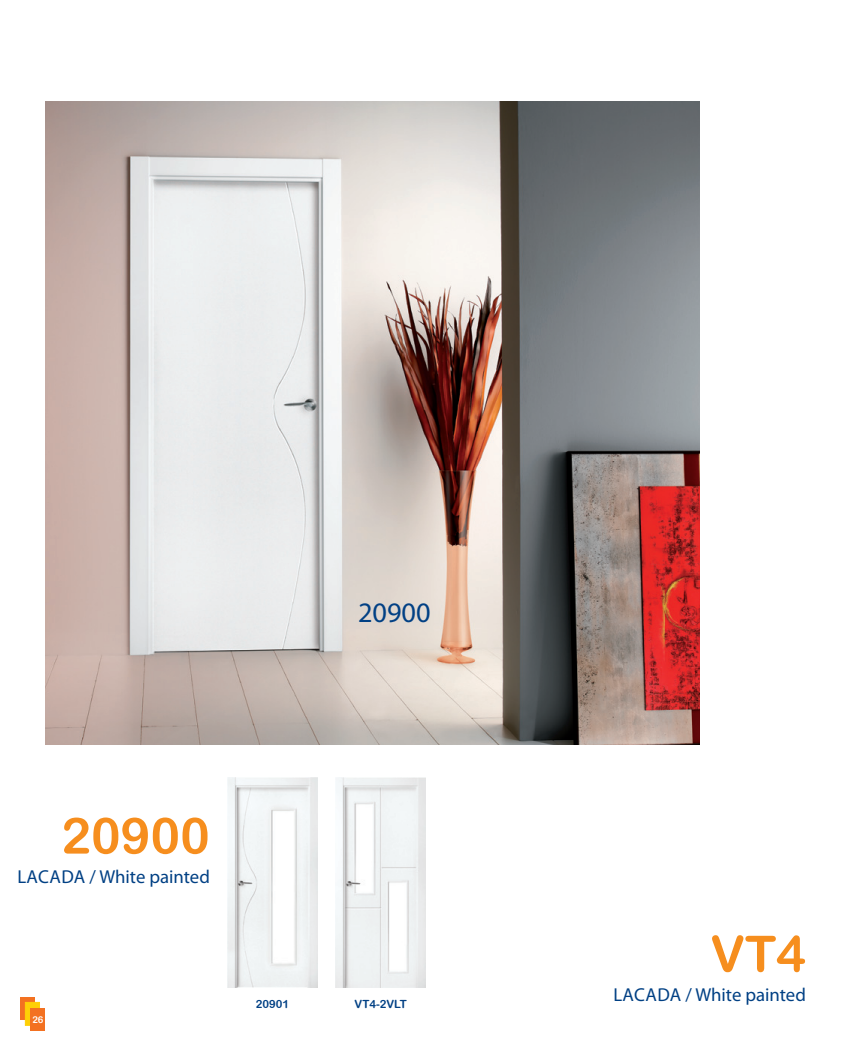
<style>
.page{position:relative;width:851px;height:1053px;background:#fff}
.page>*{position:absolute;margin:0;border:0;box-sizing:border-box;transform-origin:0 0}
.t1{font:50px "Arial Rounded MT Bold";color:#f68e1e}
.t2{font:28.25px "Myriad Pro";color:#014084}
.t3{font:18.75px "Myriad Pro";color:#014084}
.t4{font:11.25px "Arial Rounded MT Bold";color:#014084}
.t5{font:9.38px "Arial Rounded MT Bold";color:#fff}
</style>
<div class="page">
<div style="left:20px;top:996px;width:14px;height:23px;background:#f37121"></div>
<svg style="left:25px;top:1002px;width:14px;height:23px"></svg>
<div style="left:31px;top:1007px;width:14px;height:23px;background:#f37121"></div>
<img style="left:45px;top:101px;width:654px;height:643px">
<img style="left:336px;top:777px;width:89px;height:210px">
<img style="left:228px;top:777px;width:89px;height:210px">
<h2 class="t2" style="left:358px;top:595px;width:74px">20900</h2>
<h1 class="t1" style="left:61px;top:806px;width:150px">20900</h1>
<p class="t3" style="left:17px;top:864px;width:194px">LaCada / White painted</p>
<p class="t5" style="left:32px;top:1013px;width:13px">26</p>
<p class="t4" style="left:256px;top:997px;width:35px">20901</p>
<p class="t4" style="left:354px;top:997px;width:54px">VT4-2VLT</p>
<h1 class="t1" style="left:710px;top:924px;width:97px">VT4</h1>
<p class="t3" style="left:613px;top:982px;width:194px">LaCada / White painted</p>
</div>
